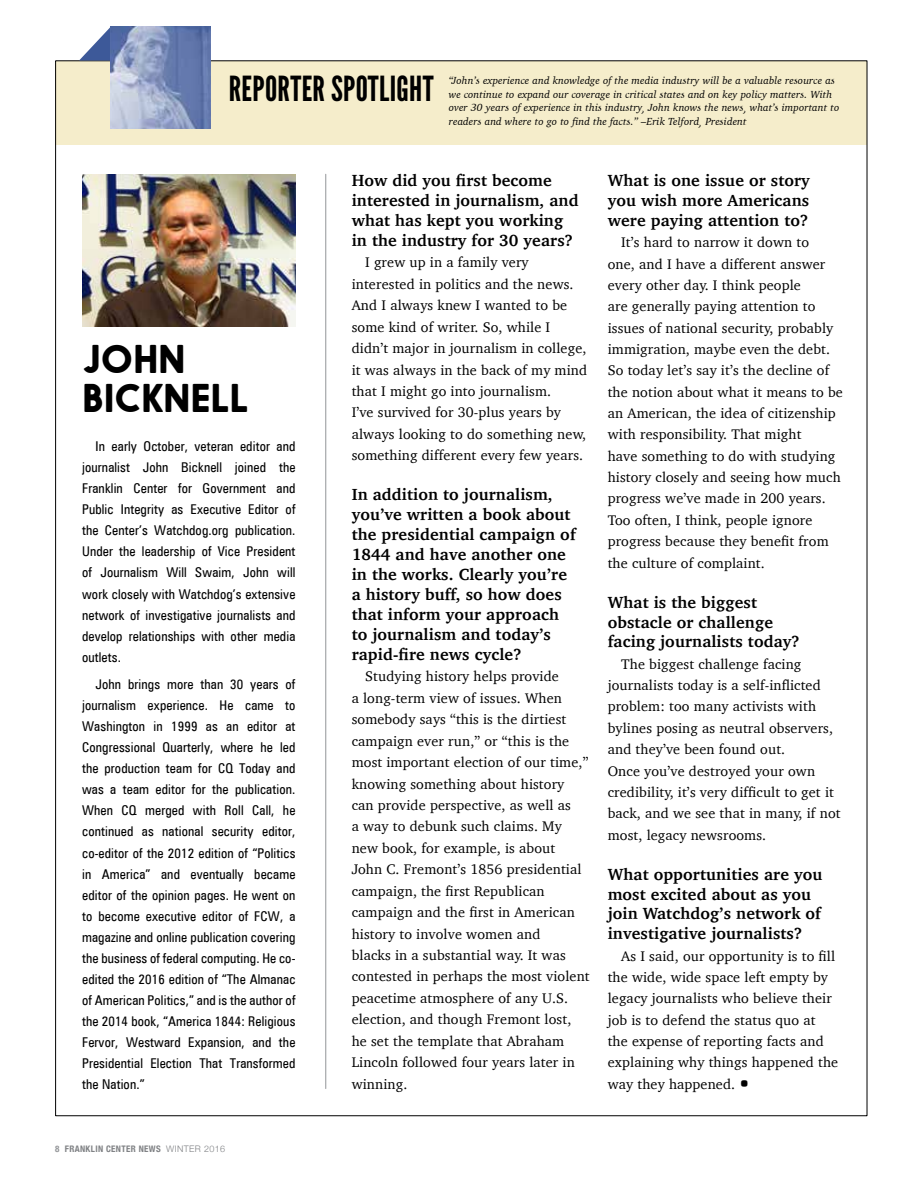
<style>
.page{position:relative;width:918px;height:1188px;background:#fff}
.page>*{position:absolute;margin:0;border:0;box-sizing:border-box;transform-origin:0 0}
.t1{font:37.5px/39px "Nanami Rounded Bld";letter-spacing:.01em;color:#000}
.t2{font:34.5px "League Gothic";letter-spacing:.01em;color:#000}
.t3{font:700 16.5px/20px "Charter";letter-spacing:.01em;color:#000}
.t4{font:14.25px/21.3px "Charter";letter-spacing:.01em;color:#000}
.t5{font:condensed 13.5px/21px "Zurich BT";letter-spacing:.01em;color:#000;text-align:justify}
.t6{font:italic 10.5px/13.5px "Charter";letter-spacing:.01em;color:#000}
.t7{font:700 condensed 9px "Helvetica Neue";letter-spacing:.04em;color:#808285}
.s1{color:#939598}
.s2{font-weight:300;font-stretch:normal}
</style>
<div class="page">
<div style="left:56px;top:61px;width:811px;height:83px;background:#f5edcb"></div>
<svg style="left:79px;top:27px;width:32px;height:34px"></svg>
<img style="left:111px;top:27px;width:100px;height:101px">
<img style="left:83px;top:174px;width:212px;height:152px">
<hr style="left:326px;top:174px;width:1px;height:915px;background:#939598">
<h2 class="t2" style="left:229px;top:68px;width:206px">REPORTER SPOTLIGHT</h2>
<p class="t6" style="left:449px;top:74px;width:392px">“John’s experience and knowledge of the media industry will be a valuable resource as we continue to expand our coverage in critical states and on key policy matters. With over 30 years of experience in this industry, John knows the news, what’s important to readers and where to go to find the facts.” –Erik Telford, President</p>
<h1 class="t1" style="left:83px;top:339px;width:168px">JOHN<br>BICKNELL</h1>
<p class="t5" style="left:82px;top:436px;width:215px;text-indent:14px">In early October, veteran editor and journalist John Bicknell joined the Franklin Center for Government and Public Integrity as Executive Editor of the Center’s Watchdog.org publication.<br>Under the leadership of Vice President of Journalism Will Swaim, John will work closely with Watchdog’s extensive network of investigative journalists and develop relationships with other media outlets.</p>
<p class="t5" style="left:82px;top:674px;width:215px;text-indent:14px">John brings more than 30 years of journalism experience. He came to Washington in 1999 as an editor at Congressional Quarterly, where he led the production team for CQ Today and was a team editor for the publication.<br>When CQ merged with Roll Call, he continued as national security editor, co-editor of the 2012 edition of “Politics in America” and eventually became editor of the opinion pages. He went on to become executive editor of FCW, a magazine and online publication covering the business of federal computing. He co&shy;edited the 2016 edition of “The Almanac of American Politics,” and is the author of the 2014 book, “America 1844: Religious Fervor, Westward Expansion, and the Presidential Election That Transformed the Nation.”</p>
<p class="t7" style="left:55px;top:1142px;width:172px"><span class="s1">8</span> FRANKLIN CENTER NEWS <span class="s2">WINTER 2016</span></p>
<p class="t3" style="left:352px;top:170px;width:228px">How did you first become interested in journalism, and what has kept you working in the industry for 30 years?</p>
<p class="t4" style="left:352px;top:252px;width:237px;text-indent:13px">I grew up in a family very interested in politics and the news.<br>And I always knew I wanted to be some kind of writer. So, while I didn’t major in journalism in college, it was always in the back of my mind that I might go into journalism.<br>I’ve survived for 30-plus years by always looking to do something new, something different every few years.</p>
<p class="t3" style="left:352px;top:485px;width:225px">In addition to journalism, you’ve written a book about the presidential campaign of<br>1844 and have another one in the works. Clearly you’re a history buff, so how does that inform your approach to journalism and today’s rapid-fire news cycle?</p>
<p class="t4" style="left:352px;top:666px;width:240px;text-indent:13px">Studying history helps provide<br>a long-term view of issues. When somebody says “this is the dirtiest campaign ever run,” or “this is the most important election of our time,” knowing something about history can provide perspective, as well as<br>a way to debunk such claims. My new book, for example, is about<br>John C. Fremont’s 1856 presidential campaign, the first Republican campaign and the first in American history to involve women and<br>blacks in a substantial way. It was contested in perhaps the most violent peacetime atmosphere of any U.S. election, and though Fremont lost, he set the template that Abraham<br>Lincoln followed four years later in winning.</p>
<p class="t3" style="left:608px;top:170px;width:204px;text-align:justify">What is one issue or story you wish more Americans were paying attention to?</p>
<p class="t4" style="left:608px;top:231px;width:237px;text-indent:13px">It’s hard to narrow it down to<br>one, and I have a different answer every other day. I think people<br>are generally paying attention to issues of national security, probably immigration, maybe even the debt.<br>So today let’s say it’s the decline of the notion about what it means to be an American, the idea of citizenship with responsibility. That might<br>have something to do with studying history closely and seeing how much progress we’ve made in 200 years.<br>Too often, I think, people ignore progress because they benefit from the culture of complaint.</p>
<p class="t3" style="left:608px;top:592px;width:193px">What is the biggest obstacle or challenge facing journalists today?</p>
<p class="t4" style="left:608px;top:653px;width:234px;text-indent:13px">The biggest challenge facing journalists today is a self-inflicted problem: too many activists with bylines posing as neutral observers, and they’ve been found out.<br>Once you’ve destroyed your own credibility, it’s very difficult to get it back, and we see that in many, if not most, legacy newsrooms.</p>
<p class="t3" style="left:608px;top:864px;width:216px">What opportunities are you most excited about as you join Watchdog’s network of investigative journalists?</p>
<p class="t4" style="left:608px;top:945px;width:232px;text-indent:13px">As I said, our opportunity is to fill the wide, wide space left empty by legacy journalists who believe their job is to defend the status quo at the expense of reporting facts and explaining why things happened the way they happened.</p>
</div>
